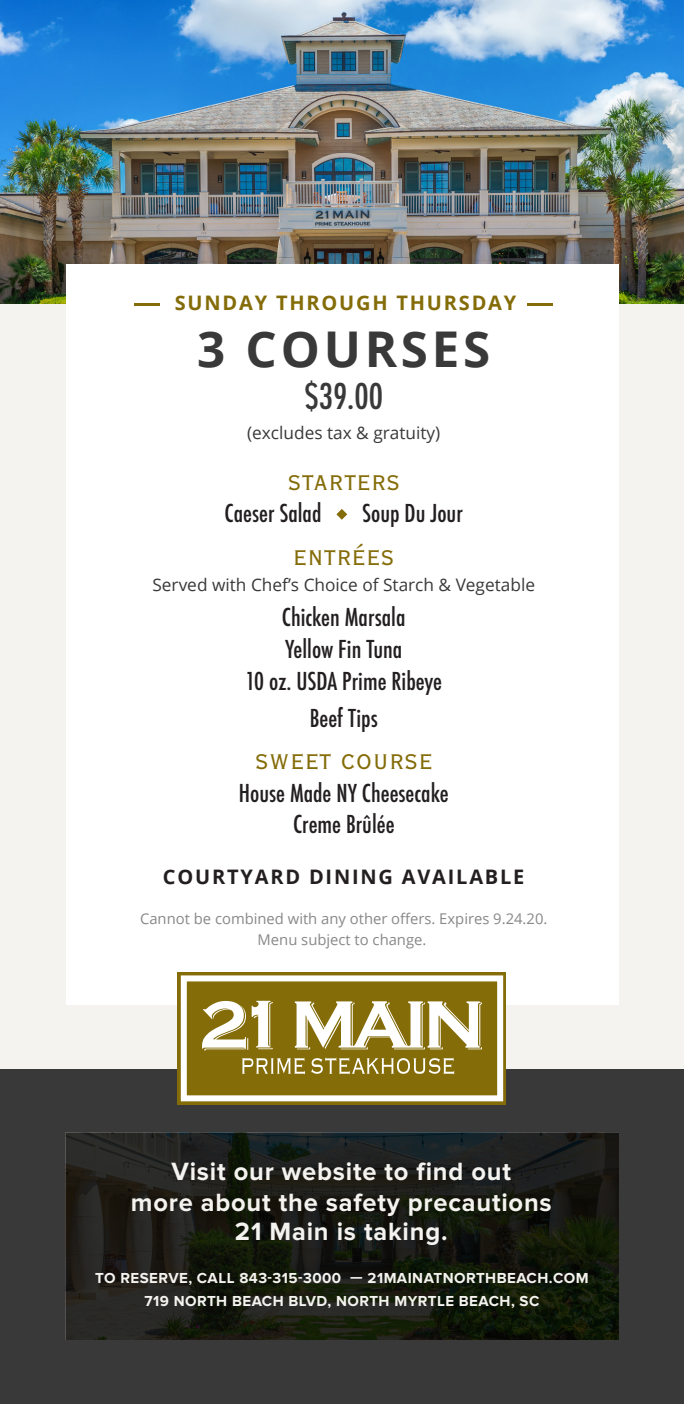
<style>
.page{position:relative;width:684px;height:1404px;background:#fff}
.page>*{position:absolute;margin:0;border:0;box-sizing:border-box;transform-origin:0 0}
.Dish_Name{font:700 49.4px "Open Sans";letter-spacing:.075em;color:#393939}
.Dish_Name-2{font:500 condensed 34.6px "Futura";color:#393939}
.Dish_Name-3{font:condensed 28px "Copperplate Gothic BT";letter-spacing:.06em;color:#846c08}
.SPECIAL{font:700 26px/28.8px "Proxima Nova";letter-spacing:.03em;color:#f4f3ef;text-align:center}
.Dish_Name-4{font:500 condensed 24px/32px "Futura";color:#231f20;text-align:center}
.Dish_Name-5{font:700 20px "Open Sans";letter-spacing:.09em;color:#231f20}
.Dish_Name-6{font:700 20px "Open Sans";letter-spacing:.09em;color:#846c08;scale:3 1}
.Dish_Name-7{font:17.2px "Open Sans";color:#393939}
.SPECIAL-2{font:700 15px "Proxima Nova";letter-spacing:.03em;color:#f4f3ef}
.Dish_Name-8{font:14.8px/21px "Open Sans";color:#888;text-align:center}
</style>
<div class="page">
<img style="left:0;top:0;width:684px;height:305px">
<div style="left:0;top:1069px;width:684px;height:335px;background:#393939"></div>
<img style="left:66px;top:1133px;width:552px;height:207px">
<div style="left:0;top:305px;width:684px;height:764px;background:#f4f3ef"></div>
<div style="left:66px;top:264px;width:552px;height:741px;background:#fff"></div>
<svg style="left:336px;top:509px;width:11px;height:11px"></svg>
<div style="left:178px;top:972px;width:328px;height:132px;background:#846c08"></div>
<svg style="left:202px;top:1001px;width:71px;height:50px"></svg>
<svg style="left:295px;top:1001px;width:187px;height:48px"></svg>
<svg style="left:242px;top:1058px;width:63px;height:16px"></svg>
<svg style="left:311px;top:1058px;width:143px;height:16px"></svg>
<div style="left:181px;top:975px;width:322px;height:126px;border:6px solid #fff"></div>
<p class="Dish_Name-6" style="left:132px;top:288px;width:142px">– SUNDAY THROUGH THURSDAY –</p>
<p class="Dish_Name" style="left:197px;top:314px;width:294px">3 COURSES</p>
<p class="Dish_Name-2" style="left:304px;top:374px;width:80px">$39.00</p>
<p class="Dish_Name-7" style="left:247px;top:421px;width:195px">(excludes tax &amp; gratuity)</p>
<p class="Dish_Name-3" style="left:288px;top:468px;width:113px">STARTERS</p>
<p class="Dish_Name-4" style="left:225px;top:497px;width:98px">Caeser Salad</p>
<p class="Dish_Name-4" style="left:362px;top:497px;width:102px">Soup Du Jour</p>
<p class="Dish_Name-3" style="left:294px;top:543px;width:102px">ENTRÉES</p>
<p class="Dish_Name-7" style="left:152px;top:573px;width:384px">Served with Chef’s Choice of Starch &amp; Vegetable</p>
<p class="Dish_Name-4" style="left:245px;top:601px;width:198px">Chicken Marsala<br>Yellow Fin Tuna<br>10 oz. USDA Prime Ribeye</p>
<p class="Dish_Name-4" style="left:310px;top:702px;width:70px">Beef Tips</p>
<p class="Dish_Name-3" style="left:256px;top:747px;width:178px">SWEET COURSE</p>
<p class="Dish_Name-4" style="left:239px;top:778px;width:211px;line-height:30.8px">House Made NY Cheesecake<br>Creme Brûlée</p>
<p class="Dish_Name-5" style="left:163px;top:863px;width:363px">COURTYARD DINING AVAILABLE</p>
<p class="Dish_Name-8" style="left:140px;top:908px;width:409px">Cannot be combined with any other offers. Expires 9.24.20.<br>Menu subject to change.</p>
<p class="SPECIAL" style="left:172px;top:1157px;width:341px">Visit our website to find out</p>
<p class="SPECIAL" style="left:131px;top:1189px;width:422px">more about the safety precautions<br>21 Main is taking.</p>
<p class="SPECIAL-2" style="left:95px;top:1269px;width:495px">TO RESERVE, CALL 843-315-3000 — 21MAINATNORTHBEACH.COM</p>
<p class="SPECIAL-2" style="left:145px;top:1292px;width:396px">719 NORTH BEACH BLVD, NORTH MYRTLE BEACH, SC</p>
</div>
